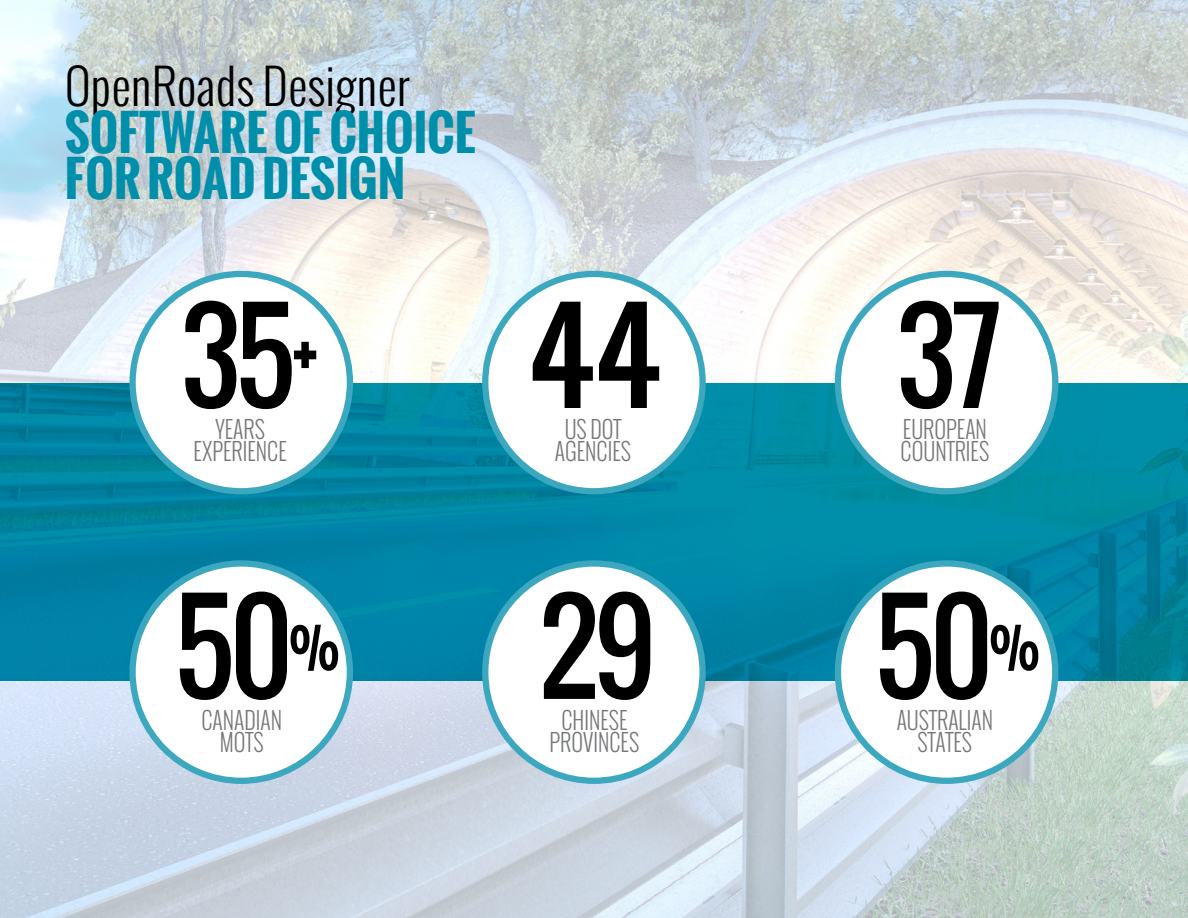
<style>
.page{position:relative;width:1188px;height:918px;background:#fff}
.page>*{position:absolute;margin:0;border:0;box-sizing:border-box;transform-origin:0 0}
.t1{font:121.5px "Oswald";letter-spacing:-.035em;color:#000;scale:.96 1}
.t2{font:121.5px "Oswald";letter-spacing:-.035em;color:#000;scale:1.05 1}
.t3{font:700 48px/46.5px "Oswald";color:#008fab}
.t4{font:300 48px "Oswald";color:#000}
.t5{font:300 23.85px/21.8px "Oswald";color:#757779;text-align:center;scale:.9 1}
</style>
<div class="page">
<img style="left:0;top:0;width:1188px;height:918px">
<svg style="left:0;top:383px;width:1188px;height:298px;background:#0086a4"></svg>
<div style="left:133px;top:274px;width:217px;height:217px;background:#fff;border-radius:50%"></div>
<div style="left:129px;top:271px;width:224px;height:223px;border:6px solid #3ba8c0;border-radius:50%"></div>
<div style="left:485px;top:274px;width:218px;height:217px;background:#fff;border-radius:50%"></div>
<div style="left:482px;top:271px;width:224px;height:223px;border:6px solid #3ba8c0;border-radius:50%"></div>
<div style="left:838px;top:274px;width:217px;height:217px;background:#fff;border-radius:50%"></div>
<div style="left:835px;top:271px;width:223px;height:223px;border:6px solid #3ba8c0;border-radius:50%"></div>
<div style="left:133px;top:563px;width:217px;height:218px;background:#fff;border-radius:50%"></div>
<div style="left:129px;top:560px;width:224px;height:224px;border:6px solid #3ba8c0;border-radius:50%"></div>
<div style="left:485px;top:563px;width:218px;height:218px;background:#fff;border-radius:50%"></div>
<div style="left:482px;top:560px;width:224px;height:224px;border:6px solid #3ba8c0;border-radius:50%"></div>
<div style="left:838px;top:563px;width:217px;height:218px;background:#fff;border-radius:50%"></div>
<div style="left:835px;top:560px;width:223px;height:224px;border:6px solid #3ba8c0;border-radius:50%"></div>
<h2 class="t4" style="left:65px;top:53px;width:347px">OpenRoads Designer</h2>
<h2 class="t3" style="left:65px;top:109px;width:412px">SOFTWARE OF CHOICE<br>FOR ROAD DESIGN</h2>
<h1 class="t1" style="left:181px;top:264px;width:145px">35<sup>+</sup></h1>
<h1 class="t2" style="left:528px;top:264px;width:129px">44</h1>
<h1 class="t1" style="left:897px;top:264px;width:112px">37</h1>
<p class="t5" style="left:194px;top:418px;width:105px">YEARS<br>EXPERIENCE</p>
<p class="t5" style="left:555px;top:418px;width:86px">US DOT<br>AGENCIES</p>
<p class="t5" style="left:901px;top:418px;width:100px;text-align:left">EUROPEAN<br>COUNTRIES</p>
<h1 class="t1" style="left:175px;top:555px;width:174px">50<sup>%</sup></h1>
<h1 class="t1" style="left:540px;top:555px;width:122px">29</h1>
<h1 class="t1" style="left:875px;top:555px;width:174px">50<sup>%</sup></h1>
<p class="t5" style="left:550px;top:709px;width:101px">CHINESE<br>PROVINCES</p>
<p class="t5" style="left:201px;top:709px;width:91px">CANADIAN<br>MOTS</p>
<p class="t5" style="left:897px;top:709px;width:108px">AUSTRALIAN<br>STATES</p>
</div>
